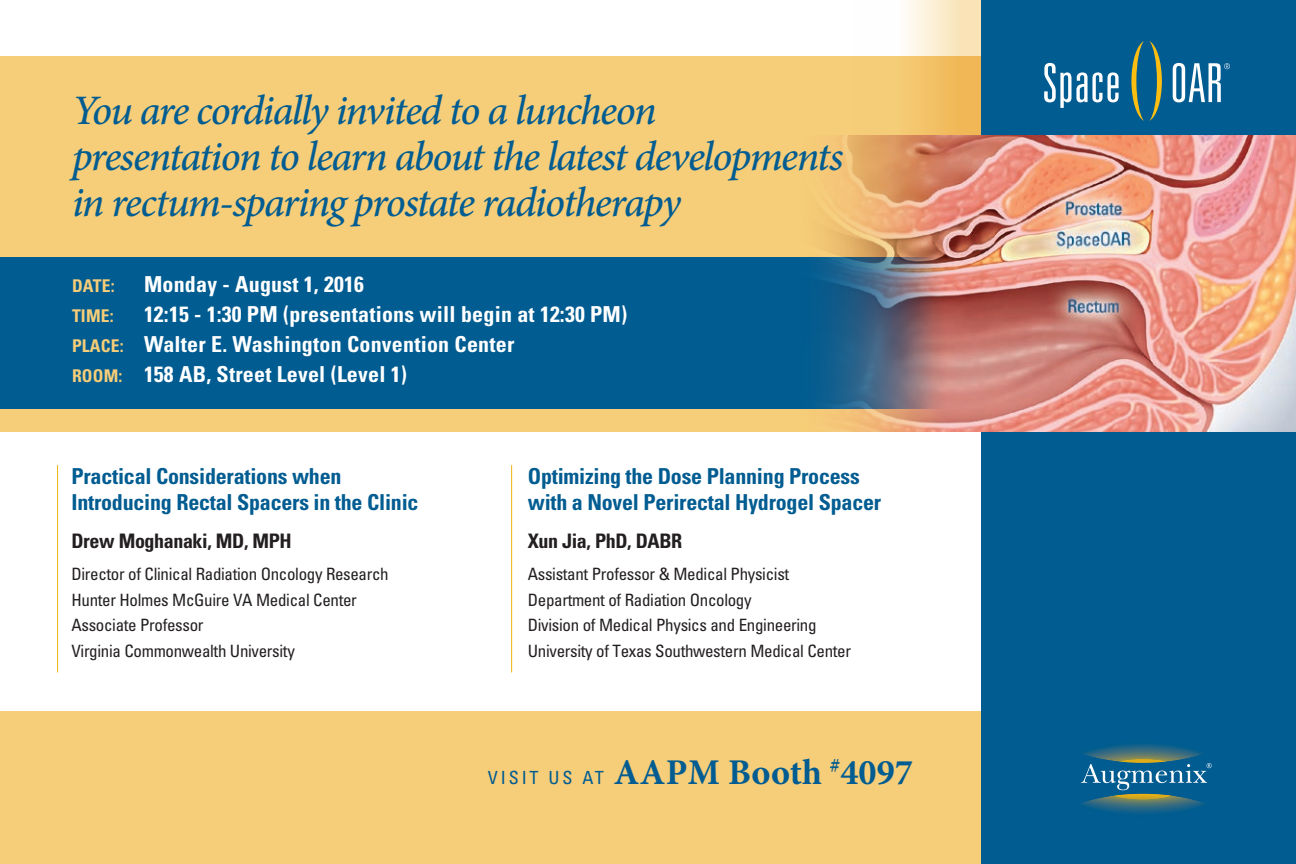
<style>
.page{position:relative;width:1296px;height:864px;background:#fff}
.page>*{position:absolute;margin:0;border:0;box-sizing:border-box;transform-origin:0 0}
.t1{font:italic 500 42px/46px "Minion Pro";letter-spacing:-.04em;color:#005c91}
.KEY_WORD_2{font:700 36.2px "Minion Pro";letter-spacing:.005em;color:#005c91}
.SUB_2_BLUE{font:700 condensed 22px "Univers";letter-spacing:.01em;color:#fff}
.SUB_2_BLUE-2{font:700 condensed 22px/26.4px "Univers";letter-spacing:-.01em;color:#005c91}
.DOCTOR_NAME{font:700 condensed 20px "Univers";letter-spacing:-.02em;color:#231f20}
.SUB_2_BLUE-3{font:700 condensed 17.6px "Univers";letter-spacing:.01em;color:#f6cd78}
.DOCTOR_INFO{font:condensed 17px "Univers";letter-spacing:-.02em;color:#231f20}
.s1{font-size:17.6px;color:#f6cd78}
.s2{font-family:"Univers";font-weight:400;font-stretch:condensed;font-size:18.2px}
</style>
<div class="page">
<div style="left:0;top:56px;width:1296px;height:376px;background:#f6cd78"></div>
<div style="left:0;top:711px;width:1296px;height:153px;background:#f6cd78"></div>
<div style="left:0;top:258px;width:1296px;height:151px;background:#005c91"></div>
<svg style="left:906px;top:0;width:75px;height:135px"></svg>
<div style="left:981px;top:0;width:315px;height:429px;background:#005c91"></div>
<div style="left:981px;top:432px;width:315px;height:432px;background:#005c91"></div>
<svg style="left:1044px;top:63px;width:75px;height:45px"></svg>
<svg style="left:1131px;top:41px;width:31px;height:80px"></svg>
<svg style="left:1173px;top:63px;width:57px;height:39px"></svg>
<img style="left:770px;top:135px;width:526px;height:297px">
<svg style="left:1081px;top:744px;width:131px;height:69px"></svg>
<hr style="left:57px;top:465px;width:1px;height:207px;background:#efb211">
<hr style="left:511px;top:465px;width:1px;height:207px;background:#efb211">
<p class="t1" style="left:72px;top:87px;width:773px">You are cordially invited to a luncheon presentation to learn about the latest developments in rectum-sparing prostate radiotherapy</p>
<p class="SUB_2_BLUE-3" style="left:72px;top:275px;width:44px">DATE:</p>
<p class="SUB_2_BLUE" style="left:144px;top:271px;width:221px">Monday - August 1, 2016</p>
<p class="SUB_2_BLUE-3" style="left:72px;top:305px;width:43px">TIME:</p>
<p class="SUB_2_BLUE" style="left:144px;top:301px;width:485px">12:15 - 1:30 PM (presentations will begin at 12:30 PM)</p>
<p class="SUB_2_BLUE" style="left:72px;top:331px;width:444px"><span class="s1">PLACE:</span> Walter E. Washington Convention Center</p>
<p class="SUB_2_BLUE" style="left:72px;top:361px;width:336px"><span class="s1">ROOM:</span> 158 AB, Street Level (Level 1)</p>
<p class="SUB_2_BLUE-2" style="left:71px;top:462px;width:349px">Practical Considerations when<br>Introducing Rectal Spacers in the Clinic</p>
<p class="DOCTOR_NAME" style="left:71px;top:528px;width:222px">Drew Moghanaki, MD, MPH</p>
<p class="DOCTOR_INFO" style="left:71px;top:564px;width:319px">Director of Clinical Radiation Oncology Research</p>
<p class="DOCTOR_INFO" style="left:71px;top:589px;width:287px">Hunter Holmes McGuire VA Medical Center</p>
<p class="DOCTOR_INFO" style="left:71px;top:614px;width:134px">Associate Professor</p>
<p class="DOCTOR_INFO" style="left:71px;top:640px;width:225px">Virginia Commonwealth University</p>
<p class="SUB_2_BLUE-2" style="left:528px;top:462px;width:355px">Optimizing the Dose Planning Process with a Novel Perirectal Hydrogel Spacer</p>
<p class="DOCTOR_NAME" style="left:528px;top:528px;width:156px">Xun Jia, PhD, DABR</p>
<p class="DOCTOR_INFO" style="left:528px;top:564px;width:263px">Assistant Professor &amp; Medical Physicist</p>
<p class="DOCTOR_INFO" style="left:528px;top:589px;width:225px">Department of Radiation Oncology</p>
<p class="DOCTOR_INFO" style="left:528px;top:614px;width:290px">Division of Medical Physics and Engineering</p>
<p class="DOCTOR_INFO" style="left:528px;top:640px;width:325px">University of Texas Southwestern Medical Center</p>
<p class="KEY_WORD_2" style="left:488px;top:747px;width:427px"><span class="s2">VISIT US AT</span> AAPM Booth <sup>#</sup>4097</p>
</div>
